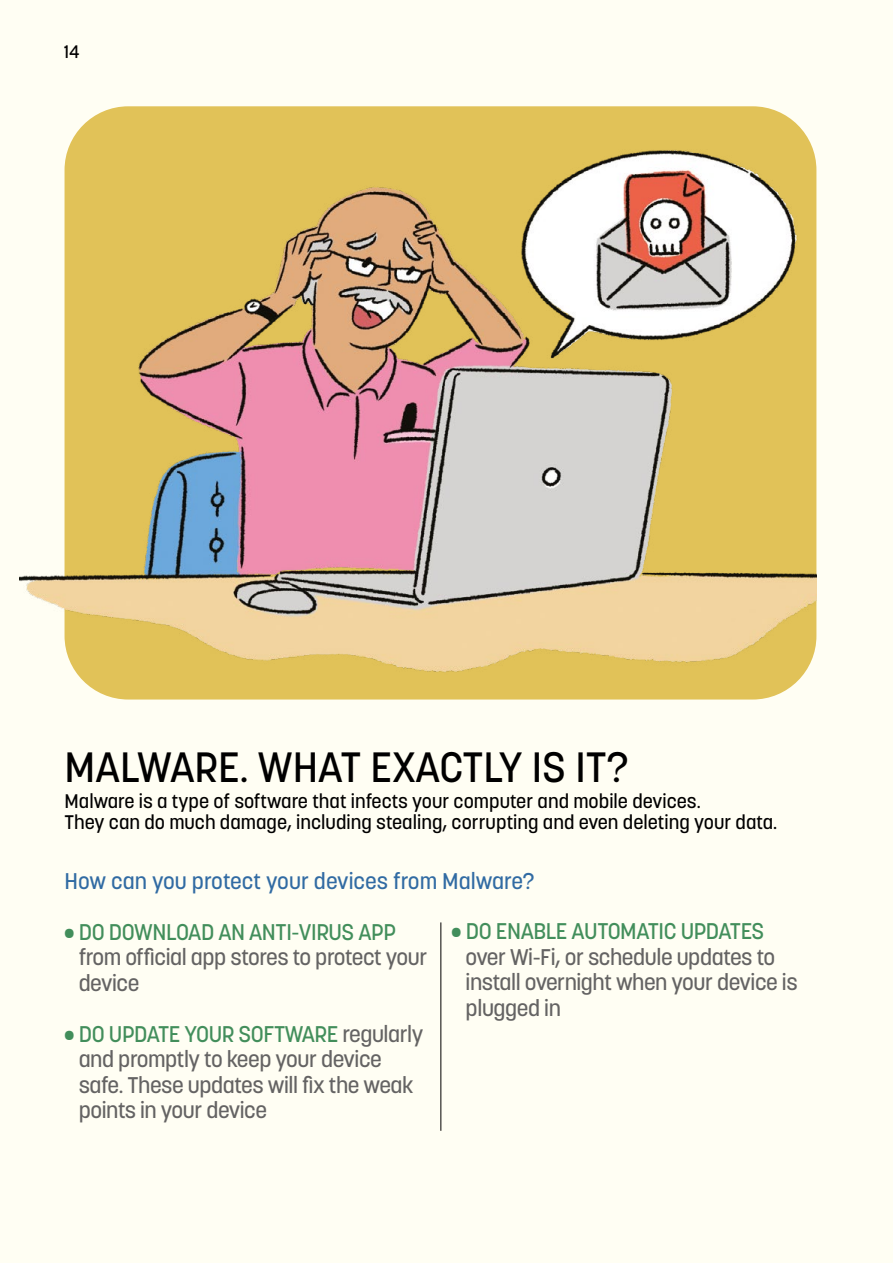
<style>
.page{position:relative;width:893px;height:1263px;background:#fffef3}
.page>*{position:absolute;margin:0;border:0;box-sizing:border-box;transform-origin:0 0}
.t1{font:500 42px "Korolev";color:#000}
.t2{font:500 22.5px/25.5px "Korolev";letter-spacing:-.02em;color:#646363}
.t3{font:500 22.5px "Korolev";letter-spacing:-.02em;color:#428e5b}
.t4{font:500 22.5px "Korolev";color:#316ba3}
.t5{font:500 19.5px/21px "Korolev";color:#000}
.t6{font:500 18px "Korolev";color:#000}
.s1{color:#428e5b}
</style>
<div class="page">
<div style="left:65px;top:106px;width:751px;height:593px;background:#e1c258;border-radius:64px"></div>
<img style="left:19px;top:106px;width:797px;height:576px">
<hr style="left:440px;top:922px;width:1px;height:209px;background:#000">
<p class="t6" style="left:64px;top:41px;width:17px">14</p>
<h1 class="t1" style="left:65px;top:741px;width:565px">MALWARE. WHAT EXACTLY IS IT?</h1>
<p class="t5" style="left:65px;top:790px;width:714px">Malware is a type of software that infects your computer and mobile devices.<br>They can do much damage, including stealing, corrupting and even deleting your data.</p>
<p class="t4" style="left:65px;top:866px;width:472px">How can you protect your devices from Malware?</p>
<p class="t3" style="left:64px;top:917px;width:334px">• DO DOWNLOAD AN ANTI-VIRUS APP</p>
<p class="t2" style="left:79px;top:944px;width:350px">from official app stores to protect your device</p>
<p class="t2" style="left:79px;top:1021px;width:346px;text-indent:-15px"><span class="s1">• DO UPDATE YOUR SOFTWARE</span> regularly and promptly to keep your device safe. These updates will fix the weak points in your device</p>
<p class="t3" style="left:451px;top:917px;width:315px">• DO ENABLE AUTOMATIC UPDATES</p>
<p class="t2" style="left:466px;top:944px;width:334px">over Wi-Fi, or schedule updates to install overnight when your device is plugged in</p>
</div>
